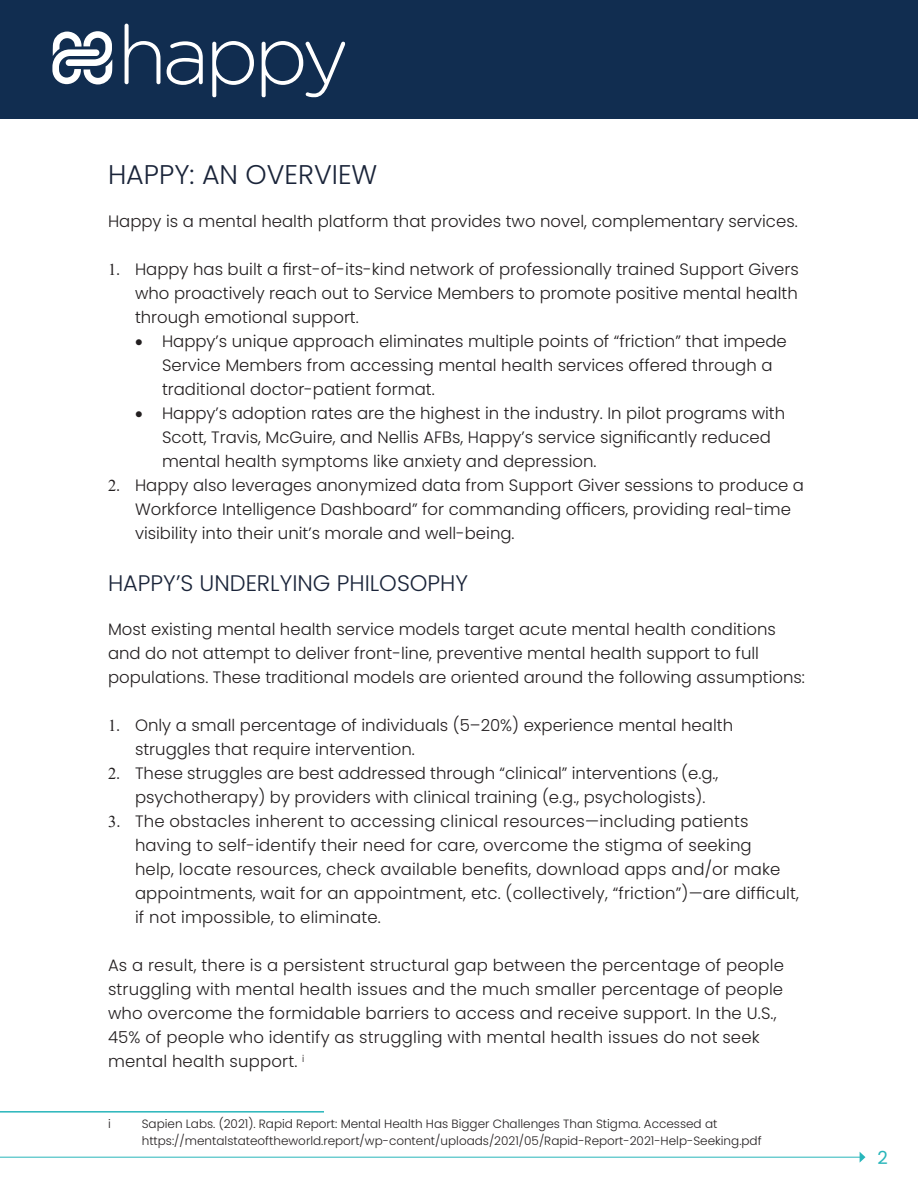
<style>
.page{position:relative;width:918px;height:1188px;background:#fff}
.page>*{position:absolute;margin:0;border:0;box-sizing:border-box;transform-origin:0 0}
.heading_1{font:300 27px "Poppins";color:#1a2439}
.heading_2{font:300 22.5px "Poppins";color:#1a2439}
.t1{font:18px "Poppins";color:#27b5ba}
.Body_Text{font:300 16.5px/24px "Poppins";color:#231f20}
.Footnotes{font:300 12px/16.5px "Poppins";color:#231f20}
.s1{font-family:"Times New Roman";font-weight:400}
</style>
<div class="page">
<div style="left:0;top:0;width:918px;height:119px;background:#112d50"></div>
<svg style="left:53px;top:24px;width:288px;height:73px"></svg>
<hr style="left:0;top:1157px;width:860px;height:1px;background:#28b6bb">
<svg style="left:860px;top:1152px;width:5px;height:10px"></svg>
<hr style="left:0;top:1111px;width:324px;height:2px;background:#27b5ba">
<p class="heading_1" style="left:108px;top:158px;width:271px">HAPPY: AN OVERVIEW</p>
<p class="Body_Text" style="left:108px;top:210px;width:691px">Happy is a mental health platform that provides two novel, complementary services.</p>
<p class="Body_Text" style="left:135px;top:258px;width:665px;text-align:justify;text-indent:-27px"><span class="s1">1.</span> Happy has built a first-of-its-kind network of professionally trained Support Givers who proactively reach out to Service Members to promote positive mental health through emotional support.</p>
<p class="Body_Text" style="left:162px;top:330px;width:626px;text-indent:-27px">• Happy’s unique approach eliminates multiple points of “friction” that impede<br>Service Members from accessing mental health services offered through a traditional doctor-patient format.</p>
<p class="Body_Text" style="left:162px;top:402px;width:625px;text-indent:-27px">• Happy’s adoption rates are the highest in the industry. In pilot programs with<br>Scott, Travis, McGuire, and Nellis AFBs, Happy’s service significantly reduced mental health symptoms like anxiety and depression.</p>
<p class="Body_Text" style="left:135px;top:474px;width:671px;text-indent:-27px"><span class="s1">2.</span> Happy also leverages anonymized data from Support Giver sessions to produce a<br>Workforce Intelligence Dashboard” for commanding officers, providing real-time visibility into their unit’s morale and well-being.</p>
<p class="heading_2" style="left:108px;top:570px;width:362px">HAPPY’S UNDERLYING PHILOSOPHY</p>
<p class="Body_Text" style="left:108px;top:618px;width:699px">Most existing mental health service models target acute mental health conditions and do not attempt to deliver front-line, preventive mental health support to full populations. These traditional models are oriented around the following assumptions:</p>
<p class="Body_Text" style="left:135px;top:714px;width:600px;text-indent:-27px"><span class="s1">1.</span> Only a small percentage of individuals (5–20%) experience mental health struggles that require intervention.</p>
<p class="Body_Text" style="left:135px;top:762px;width:585px;text-indent:-27px"><span class="s1">2.</span> These struggles are best addressed through “clinical” interventions (e.g., psychotherapy) by providers with clinical training (e.g., psychologists).</p>
<p class="Body_Text" style="left:135px;top:810px;width:666px;text-indent:-27px"><span class="s1">3.</span> The obstacles inherent to accessing clinical resources—including patients having to self-identify their need for care, overcome the stigma of seeking<br>help, locate resources, check available benefits, download apps and/or make appointments, wait for an appointment, etc. (collectively, “friction”)—are difficult, if not impossible, to eliminate.</p>
<p class="Body_Text" style="left:108px;top:954px;width:678px">As a result, there is a persistent structural gap between the percentage of people struggling with mental health issues and the much smaller percentage of people who overcome the formidable barriers to access and receive support. In the U.S., 45% of people who identify as struggling with mental health issues do not seek mental health support. <sup>i</sup></p>
<p class="Footnotes" style="left:108px;top:1116px;width:4px">i</p>
<p class="Footnotes" style="left:142px;top:1116px;width:621px">Sapien Labs. (2021). Rapid Report: Mental Health Has Bigger Challenges Than Stigma. Accessed at https://mentalstateoftheworld.report/wp-content/uploads/2021/05/Rapid-Report-2021-Help-Seeking.pdf</p>
<p class="t1" style="left:877px;top:1147px;width:12px">2</p>
</div>
